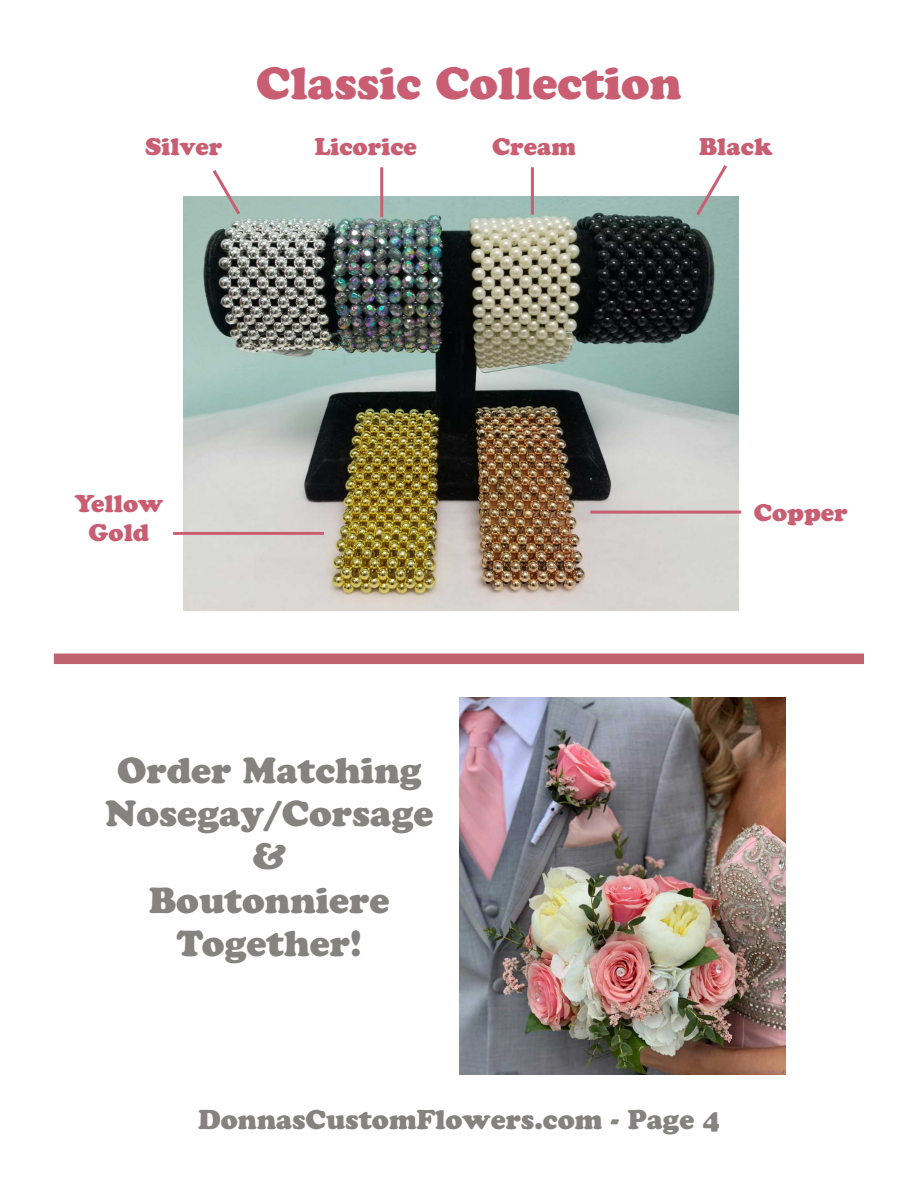
<style>
.page{position:relative;width:918px;height:1188px;background:#fff}
.page>*{position:absolute;margin:0;border:0;box-sizing:border-box;transform-origin:0 0}
.t1{font:45px "Cooper Black Std";color:#c95e72}
.t2{font:36px/43.2px "Cooper Black Std";color:#848380;text-align:center}
.t3{font:27px "Cooper Black Std";color:#848380}
.t4{font:24px "Cooper Black Std";color:#c95e72}
</style>
<div class="page">
<img style="left:184px;top:197px;width:555px;height:413px">
<svg style="left:210px;top:170px;width:33px;height:48px"></svg>
<svg style="left:693px;top:165px;width:37px;height:54px"></svg>
<hr style="left:380px;top:167px;width:3px;height:50px;background:#c95e72">
<hr style="left:531px;top:167px;width:3px;height:48px;background:#c95e72">
<hr style="left:173px;top:532px;width:151px;height:3px;background:#c95e72">
<hr style="left:590px;top:511px;width:151px;height:3px;background:#c95e72">
<div style="left:54px;top:654px;width:810px;height:10px;background:#be636f"></div>
<img style="left:459px;top:697px;width:326px;height:378px">
<p class="t1" style="left:256px;top:56px;width:427px">Classic Collection</p>
<p class="t4" style="left:145px;top:132px;width:79px">Silver</p>
<p class="t4" style="left:314px;top:132px;width:104px">Licorice</p>
<p class="t4" style="left:492px;top:132px;width:85px">Cream</p>
<p class="t4" style="left:699px;top:132px;width:75px">Black</p>
<p class="t4" style="left:75px;top:489px;width:90px">Yellow</p>
<p class="t4" style="left:89px;top:518px;width:62px">Gold</p>
<p class="t4" style="left:754px;top:498px;width:95px">Copper</p>
<p class="t2" style="left:105px;top:749px;width:330px">Order Matching<br>Nosegay/Corsage</p>
<p class="t2" style="left:253px;top:835px;width:34px">&amp;</p>
<p class="t2" style="left:149px;top:878px;width:242px">Boutonniere</p>
<p class="t2" style="left:177px;top:922px;width:186px">Together!</p>
<p class="t3" style="left:198px;top:1103px;width:523px">DonnasCustomFlowers.com - Page 4</p>
</div>
